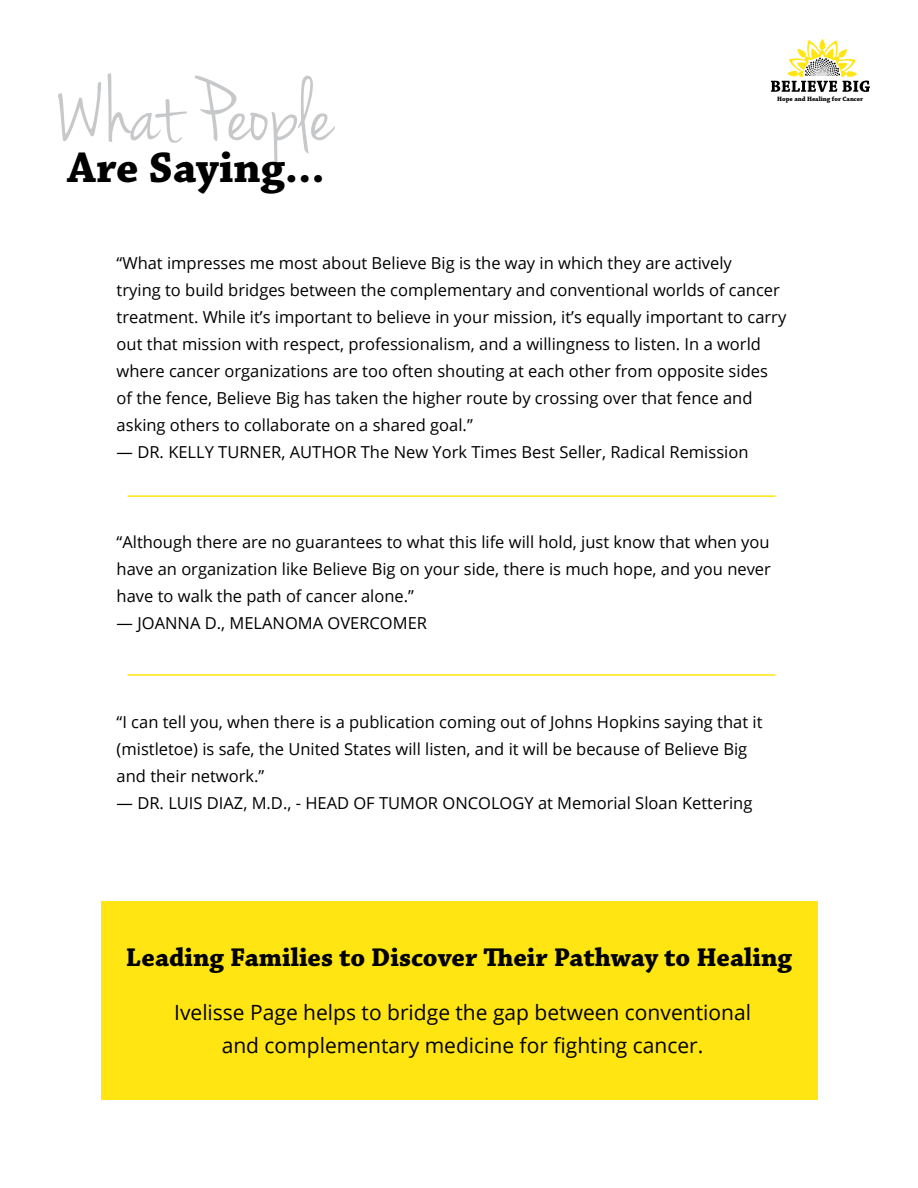
<style>
.page{position:relative;width:918px;height:1188px;background:#fff}
.page>*{position:absolute;margin:0;border:0;box-sizing:border-box;transform-origin:0 0}
.t1{font:93px "Jenna Sue";color:#c7c8ca}
.t2{font:700 45px "Chaparral Pro";color:#000}
.t3{font:700 27px "Chaparral Pro";color:#000}
.t4{font:21px/33px "Open Sans";color:#000;text-align:center}
.t5{font:16.5px/27px "Open Sans";color:#000}
.t6{font:700 6.6px "Chaparral Pro";color:#000}
</style>
<div class="page">
<svg style="left:771px;top:39px;width:99px;height:53px"></svg>
<div style="left:101px;top:901px;width:716px;height:198px;background:#ffe512"></div>
<hr style="left:128px;top:495px;width:648px;height:2px;background:#ffe512">
<hr style="left:128px;top:674px;width:648px;height:2px;background:#ffe512">
<h1 class="t1" style="left:57px;top:60px;width:278px">What People</h1>
<h2 class="t2" style="left:67px;top:142px;width:259px">Are Saying...</h2>
<p class="t6" style="left:777px;top:95px;width:87px">Hope and Healing for Cancer</p>
<p class="t5" style="left:117px;top:249px;width:671px">“What impresses me most about Believe Big is the way in which they are actively<br>trying to build bridges between the complementary and conventional worlds of cancer treatment. While it’s important to believe in your mission, it’s equally important to carry out that mission with respect, professionalism, and a willingness to listen. In a world where cancer organizations are too often shouting at each other from opposite sides of the fence, Believe Big has taken the higher route by crossing over that fence and asking others to collaborate on a shared goal.”</p>
<p class="t5" style="left:117px;top:438px;width:633px">— DR. KELLY TURNER, AUTHOR The New York Times Best Seller, Radical Remission</p>
<p class="t5" style="left:117px;top:528px;width:656px;text-align:justify">“Although there are no guarantees to what this life will hold, just know that when you have an organization like Believe Big on your side, there is much hope, and you never have to walk the path of cancer alone.”</p>
<p class="t5" style="left:117px;top:609px;width:312px">— JOANNA D., MELANOMA OVERCOMER</p>
<p class="t5" style="left:117px;top:708px;width:647px">“I can tell you, when there is a publication coming out of Johns Hopkins saying that it (mistletoe) is safe, the United States will listen, and it will be because of Believe Big and their network.”</p>
<p class="t5" style="left:117px;top:789px;width:637px">— DR. LUIS DIAZ, M.D., - HEAD OF TUMOR ONCOLOGY at Memorial Sloan Kettering</p>
<h3 class="t3" style="left:126px;top:942px;width:668px">Leading Families to Discover Their Pathway to Healing</h3>
<p class="t4" style="left:174px;top:995px;width:578px">Ivelisse Page helps to bridge the gap between conventional and complementary medicine for fighting cancer.</p>
</div>
